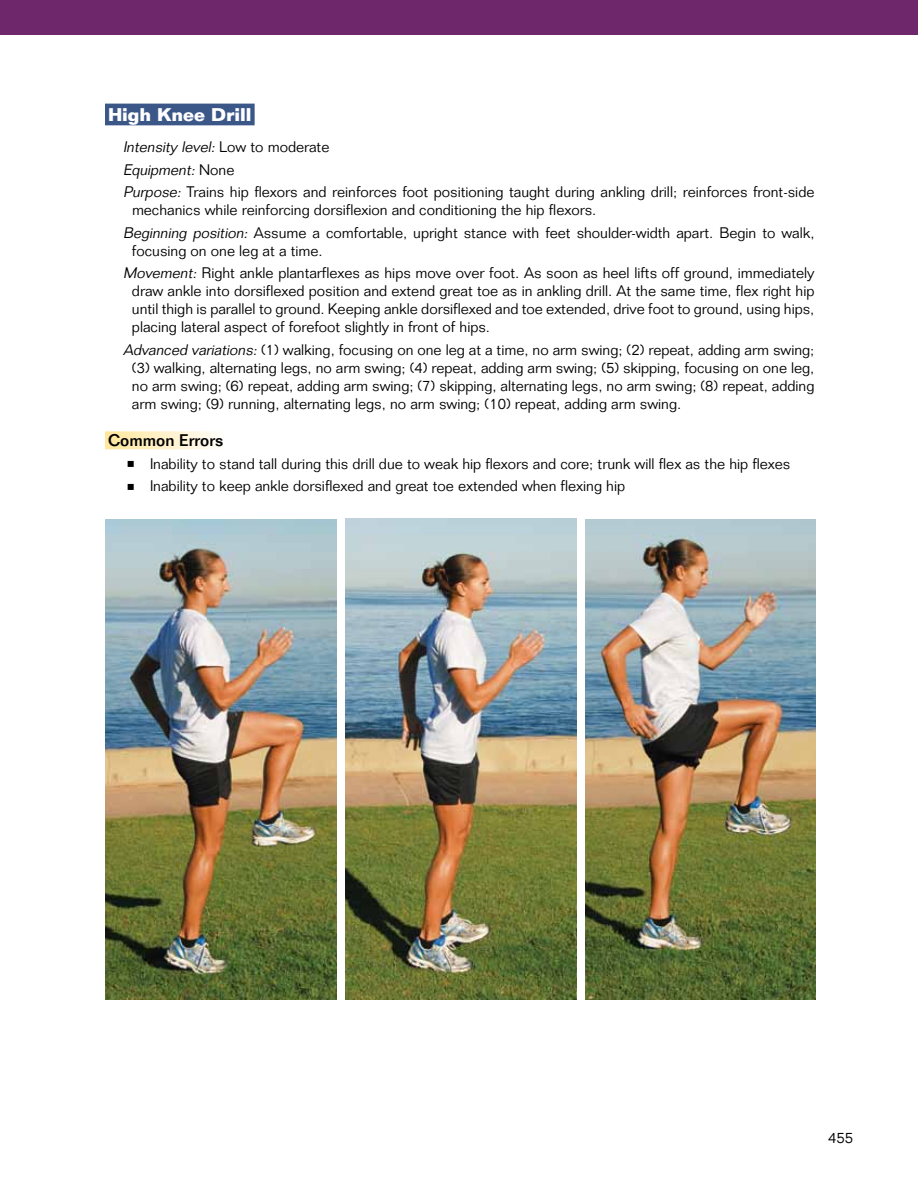
<style>
.page{position:relative;width:918px;height:1188px;background:#fff}
.page>*{position:absolute;margin:0;border:0;box-sizing:border-box;transform-origin:0 0}
.t1{font:700 18px "Folio Std";color:#fff}
.t2{font:500 16.5px "Folio Std";color:#000}
.t3{font:300 15px/22.5px "Folio Std";color:#000}
.s1{font-style:italic}
.s2{font-family:"Universal Std Newswith Comm Pi";font-weight:400;font-size:12px}
</style>
<div class="page">
<div style="left:0;top:0;width:918px;height:34px;background:#6d276a"></div>
<div style="left:105px;top:104px;width:150px;height:21px;background:#3b5788"></div>
<div style="left:105px;top:431px;width:119px;height:18px;background:linear-gradient(to right,#ffe69c,#fffdfa)"></div>
<img style="left:345px;top:519px;width:231px;height:481px">
<img style="left:585px;top:519px;width:230px;height:481px">
<img style="left:105px;top:519px;width:231px;height:481px">
<p class="t1" style="left:108px;top:103px;width:145px">High Knee Drill</p>
<p class="t3" style="left:123px;top:136px;width:693px"><span class="s1">Intensity level:</span> Low t o m o d e ra t e<br><span class="s1">Equipment:</span> N o n e<br><span class="s1">Purpose:</span> Trains hip flexors and reinforces foot positioning taught during ankling drill; reinforces front-side</p>
<p class="t3" style="left:123px;top:199px;width:693px;text-indent:9px">mechanics while reinforcing dorsiflexion and conditioning the hip flexors.<br><span class="s1">Beginning position:</span> Assume a comfortable, upright stance with feet shoulder-width apart. Begin to walk,</p>
<p class="t3" style="left:123px;top:239px;width:693px;text-indent:9px">focusing on one leg at a time.<br><span class="s1">Movement:</span> Right ankle plantarflexes as hips move over foot. As soon as heel lifts off ground, immediately</p>
<p class="t3" style="left:132px;top:282px;width:684px;line-height:18px;text-align:justify">draw ankle into dorsiflexed position and extend great toe as in ankling drill. At the same time, flex right hip until thigh is parallel to ground. Keeping ankle dorsiflexed and toe extended, drive foot to ground, using hips, placing lateral aspect of forefoot slightly in front of hips.</p>
<p class="t3" style="left:132px;top:341px;width:684px;line-height:18px;text-align:justify;text-indent:-9px"><span class="s1">Advanced variations:</span>(1) walking, focusing on one leg at a time, no arm swing; (2) repeat, adding arm swing; (3) walking, alternating legs, no arm swing; (4) repeat, adding arm swing; (5) skipping, focusing on one leg, no arm swing; (6) repeat, adding arm swing; (7) skipping, alternating legs, no arm swing; (8) repeat, adding arm swing; (9) running, alternating legs, no arm swing; (10) repeat, adding arm swing.</p>
<p class="t2" style="left:108px;top:431px;width:117px">Common Errors</p>
<p class="t3" style="left:128px;top:452px;width:664px"><span class="s2">◾</span> Inability to stand tall during this drill due to weak hip flexors and core; trunk will flex as the hip flexes <span class="s2">◾</span> Inability to keep ankle dorsiflexed and great toe extended when flexing hip</p>
<p class="t3" style="left:828px;top:1126px;width:27px">455</p>
</div>
